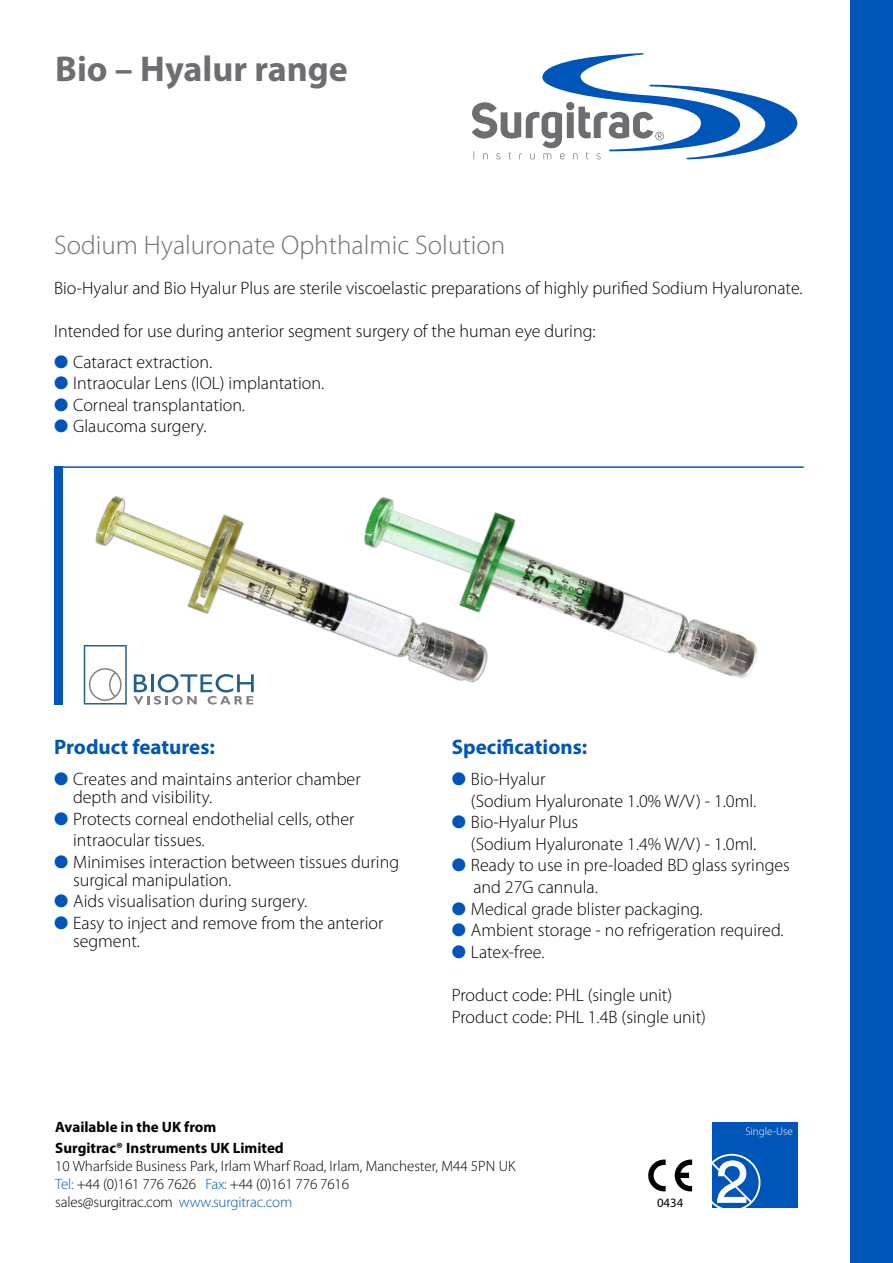
<style>
.page{position:relative;width:893px;height:1263px;background:#fff}
.page>*{position:absolute;margin:0;border:0;box-sizing:border-box;transform-origin:0 0}
.t1{font:700 36px "Myriad Pro";color:#6d6e71}
.t2{font:300 27px "Myriad Pro";color:#717073}
.t3{font:700 21px "Myriad Pro";color:#0055b8}
.t4{font:300 18px/21.6px "Myriad Pro";color:#000}
.t5{font:300 15px/18px "Myriad Pro";letter-spacing:-.005em;color:#000}
.t6{font:700 15px "Myriad Pro";color:#000}
.t7{font:12.75px "Myriad Pro";color:#000}
.t8{font:300 11.1px "Myriad Pro";color:#fff}
.s1{color:#0055b8}
</style>
<div class="page">
<div style="left:850px;top:0;width:43px;height:1263px;background:#0055b8"></div>
<svg style="left:472px;top:53px;width:326px;height:107px"></svg>
<svg style="left:648px;top:1159px;width:44px;height:32px"></svg>
<div style="left:712px;top:1122px;width:85px;height:85px;background:#0055b8"></div>
<svg style="left:712px;top:1154px;width:48px;height:53px"></svg>
<div style="left:54px;top:466px;width:9px;height:238px;background:#0055b8"></div>
<hr style="left:55px;top:466px;width:749px;height:2px;background:#0055b8">
<svg style="left:60px;top:466px;width:268px;height:239px"></svg>
<img style="left:81px;top:485px;width:247px;height:206px">
<svg style="left:328px;top:466px;width:458px;height:217px"></svg>
<img style="left:330px;top:475px;width:444px;height:205px">
<h1 class="t1" style="left:55px;top:45px;width:294px">Bio – Hyalur range</h1>
<h2 class="t2" style="left:54px;top:230px;width:453px">Sodium Hyaluronate Ophthalmic Solution</h2>
<p class="t4" style="left:54px;top:277px;width:750px">Bio-Hyalur and Bio Hyalur Plus are sterile viscoelastic preparations of highly purified Sodium Hyaluronate.</p>
<p class="t4" style="left:54px;top:320px;width:543px">Intended for use during anterior segment surgery of the human eye during:</p>
<p class="t4" style="left:54px;top:351px;width:160px"><span class="s1">●</span> Cataract extraction.</p>
<p class="t4" style="left:54px;top:373px;width:272px"><span class="s1">●</span> Intraocular Lens (IOL) implantation.</p>
<p class="t4" style="left:54px;top:394px;width:193px"><span class="s1">●</span> Corneal transplantation.</p>
<p class="t4" style="left:54px;top:416px;width:154px"><span class="s1">●</span> Glaucoma surgery.</p>
<p class="t3" style="left:54px;top:733px;width:162px">Product features:</p>
<p class="t4" style="left:73px;top:770px;width:289px;line-height:18px;text-indent:-19px"><span class="s1">●</span> Creates and maintains anterior chamber depth and visibility.</p>
<p class="t4" style="left:73px;top:808px;width:283px;text-indent:-19px"><span class="s1">●</span> Protects corneal endothelial cells, other intraocular tissues.</p>
<p class="t4" style="left:73px;top:853px;width:327px;line-height:18px;text-indent:-19px"><span class="s1">●</span> Minimises interaction between tissues during surgical manipulation.</p>
<p class="t4" style="left:54px;top:891px;width:255px"><span class="s1">●</span> Aids visualisation during surgery.</p>
<p class="t4" style="left:73px;top:914px;width:312px;line-height:18px;text-indent:-19px"><span class="s1">●</span> Easy to inject and remove from the anterior segment.</p>
<p class="t6" style="left:55px;top:1117px;width:163px">Available in the UK from</p>
<p class="t3" style="left:452px;top:733px;width:137px">Specifications:</p>
<p class="t4" style="left:471px;top:768px;width:287px;text-indent:-19px"><span class="s1">●</span> Bio-Hyalur<br>(Sodium Hyaluronate 1.0% W/V) - 1.0ml.</p>
<p class="t4" style="left:471px;top:812px;width:287px;text-indent:-19px"><span class="s1">●</span> Bio-Hyalur Plus<br>(Sodium Hyaluronate 1.4% W/V) - 1.0ml.</p>
<p class="t4" style="left:473px;top:855px;width:318px;text-indent:-22px"><span class="s1">●</span> Ready to use in pre-loaded BD glass syringes and 27G cannula.</p>
<p class="t4" style="left:452px;top:898px;width:252px"><span class="s1">●</span> Medical grade blister packaging.</p>
<p class="t4" style="left:452px;top:920px;width:333px"><span class="s1">●</span> Ambient storage - no refrigeration required.</p>
<p class="t4" style="left:452px;top:941px;width:94px"><span class="s1">●</span> Latex-free.</p>
<p class="t4" style="left:452px;top:984px;width:256px">Product code: PHL (single unit)<br>Product code: PHL 1.4B (single unit)</p>
<p class="t8" style="left:745px;top:1125px;width:49px">Single-Use</p>
<p class="t6" style="left:55px;top:1138px;width:230px">Surgitrac® Instruments UK Limited</p>
<p class="t5" style="left:55px;top:1158px;width:462px">10 Wharfside Business Park, Irlam Wharf Road, Irlam, Manchester, M44 5PN UK<br><span class="s1">Tel:</span> +44 (0)161 776 7626 <span class="s1">Fax:</span> +44 (0)161 776 7616<br>sales@surgitrac.com <span class="s1">www.surgitrac.com</span></p>
<p class="t7" style="left:657px;top:1194px;width:28px">0434</p>
</div>
